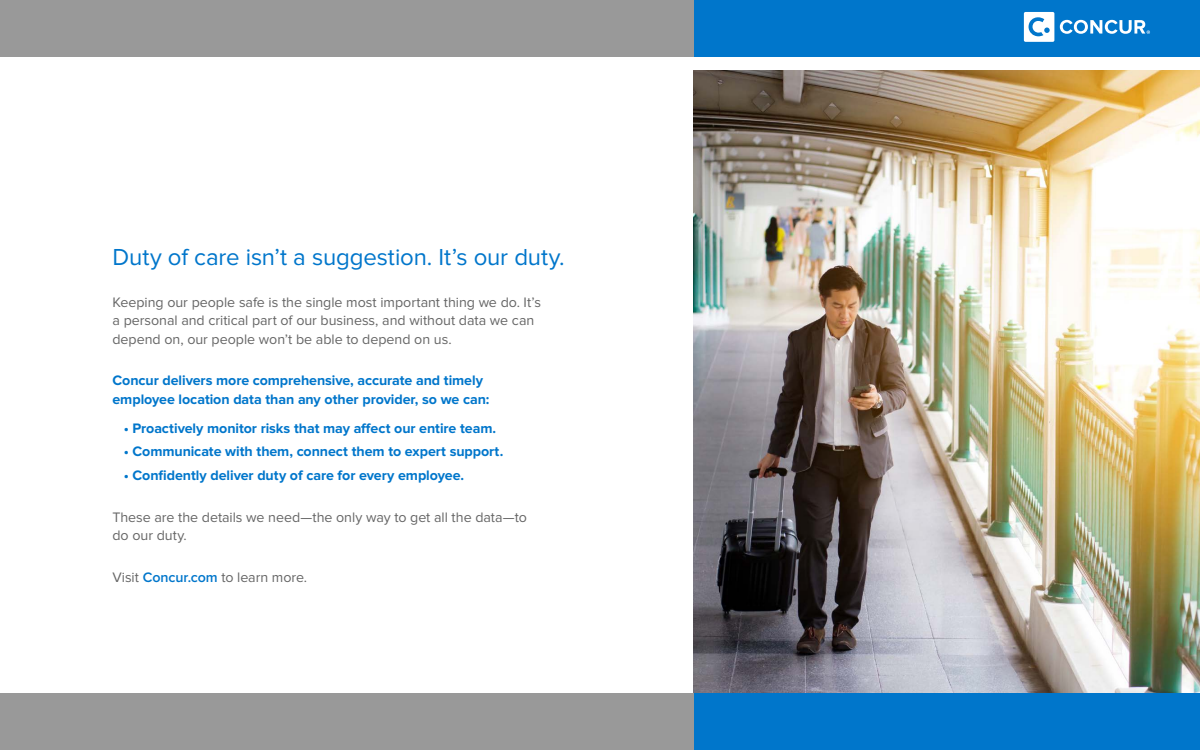
<style>
.page{position:relative;width:1200px;height:750px;background:#fff}
.page>*{position:absolute;margin:0;border:0;box-sizing:border-box;transform-origin:0 0}
.t1{font:24px "Proxima Nova";letter-spacing:-.005em;color:#0076cb}
.t2{font:14.25px/18.8px "Proxima Nova";letter-spacing:-.005em;color:#666}
.t3{font:700 14.25px/18.8px "Proxima Nova";letter-spacing:-.005em;color:#0076cb}
.s1{font-weight:600;color:#0076cb}
</style>
<div class="page">
<img style="left:694px;top:70px;width:506px;height:624px">
<div style="left:694px;top:694px;width:506px;height:56px;background:#0076cb"></div>
<div style="left:694px;top:0;width:506px;height:56px;background:#0076cb"></div>
<div style="left:0;top:0;width:694px;height:56px;background:#999"></div>
<div style="left:0;top:694px;width:694px;height:56px;background:#999"></div>
<svg style="left:1024px;top:12px;width:30px;height:30px"></svg>
<svg style="left:1060px;top:20px;width:90px;height:14px"></svg>
<h1 class="t1" style="left:112px;top:243px;width:454px">Duty of care isn’t a suggestion. It’s our duty.</h1>
<p class="t2" style="left:112px;top:293px;width:430px">Keeping our people safe is the single most important thing we do. It’s a personal and critical part of our business, and without data we can depend on, our people won’t be able to depend on us.</p>
<p class="t3" style="left:112px;top:372px;width:378px">Concur delivers more comprehensive, accurate and timely employee location data than any other provider, so we can:</p>
<p class="t3" style="left:124px;top:419px;width:374px">• Proactively monitor risks that may affect our entire team.</p>
<p class="t3" style="left:124px;top:443px;width:381px">• Communicate with them, connect them to expert support.</p>
<p class="t3" style="left:124px;top:466px;width:342px">• Confidently deliver duty of care for every employee.</p>
<p class="t2" style="left:112px;top:508px;width:416px">These are the details we need—the only way to get all the data—to do our duty.</p>
<p class="t2" style="left:112px;top:568px;width:196px">Visit <span class="s1">Concur.com</span> to learn more.</p>
</div>
